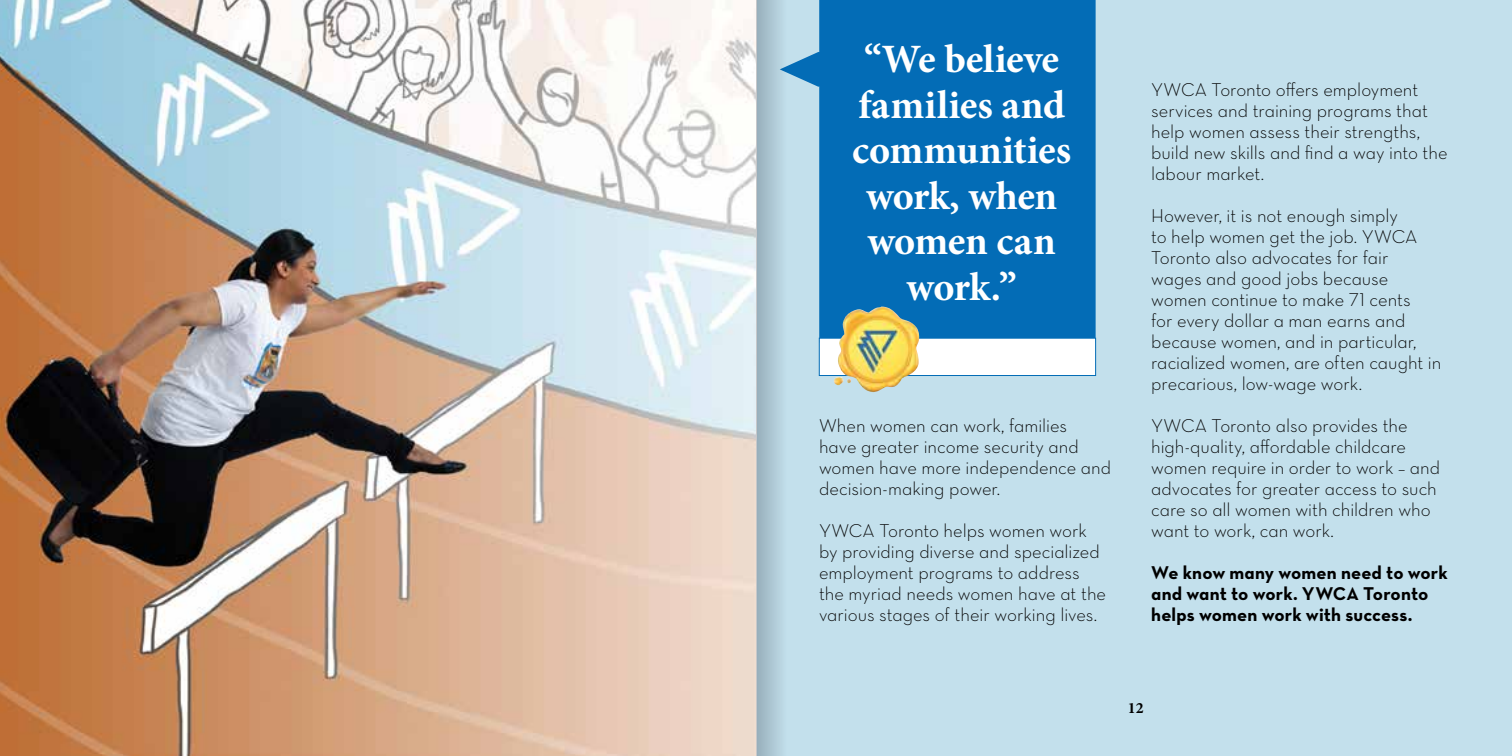
<style>
.page{position:relative;width:1512px;height:756px;background:#fff}
.page>*{position:absolute;margin:0;border:0;box-sizing:border-box;transform-origin:0 0}
.t1{font:700 40.25px/45.5px "Minion Pro";letter-spacing:-.01em;color:#fff;text-align:center}
.t2{font:18.9px/21px "Neutra Text Light Alt";color:#000}
.t3{font:18.9px/21px "Neutra Text Bold Alt";letter-spacing:.01em;color:#000}
.t4{font:700 15.75px "Minion Pro";color:#000}
</style>
<div class="page">
<div style="left:757px;top:0;width:755px;height:756px;background:#c3e0ec"></div>
<img style="left:0;top:0;width:756px;height:756px">
<div style="left:811px;top:0;width:285px;height:343px;background:#036cb6"></div>
<div style="left:819px;top:338px;width:277px;height:38px;background:#fff;border:1px solid #036cb6"></div>
<img style="left:834px;top:307px;width:86px;height:86px">
<div style="left:756px;top:0;width:55px;height:756px;background:linear-gradient(to right,#a1b9c4,#c9e9f7)"></div>
<h1 class="t1" style="left:852px;top:36px;width:221px">“We believe families and communities work, when women can work.”</h1>
<p class="t2" style="left:819px;top:415px;width:294px">When women can work, families<br>have greater income security and women have more independence and decision-making power.</p>
<p class="t2" style="left:819px;top:520px;width:289px">YWCA Toronto helps women work by providing diverse and specialized employment programs to address the myriad needs women have at the various stages of their working lives.</p>
<p class="t2" style="left:1151px;top:79px;width:298px">YWCA Toronto offers employment services and training programs that help women assess their strengths, build new skills and find a way into the labour market.</p>
<p class="t2" style="left:1151px;top:205px;width:292px">However, it is not enough simply<br>to help women get the job. YWCA<br>Toronto also advocates for fair wages and good jobs because women continue to make 71 cents<br>for every dollar a man earns and because women, and in particular, racialized women, are often caught in precarious, low-wage work.</p>
<p class="t2" style="left:1151px;top:415px;width:291px">YWCA Toronto also provides the high-quality, affordable childcare women require in order to work – and advocates for greater access to such care so all women with children who want to work, can work.</p>
<p class="t3" style="left:1151px;top:562px;width:298px">We know many women need to work and want to work. YWCA Toronto helps women work with success.</p>
<p class="t4" style="left:1128px;top:697px;width:17px">12</p>
</div>
